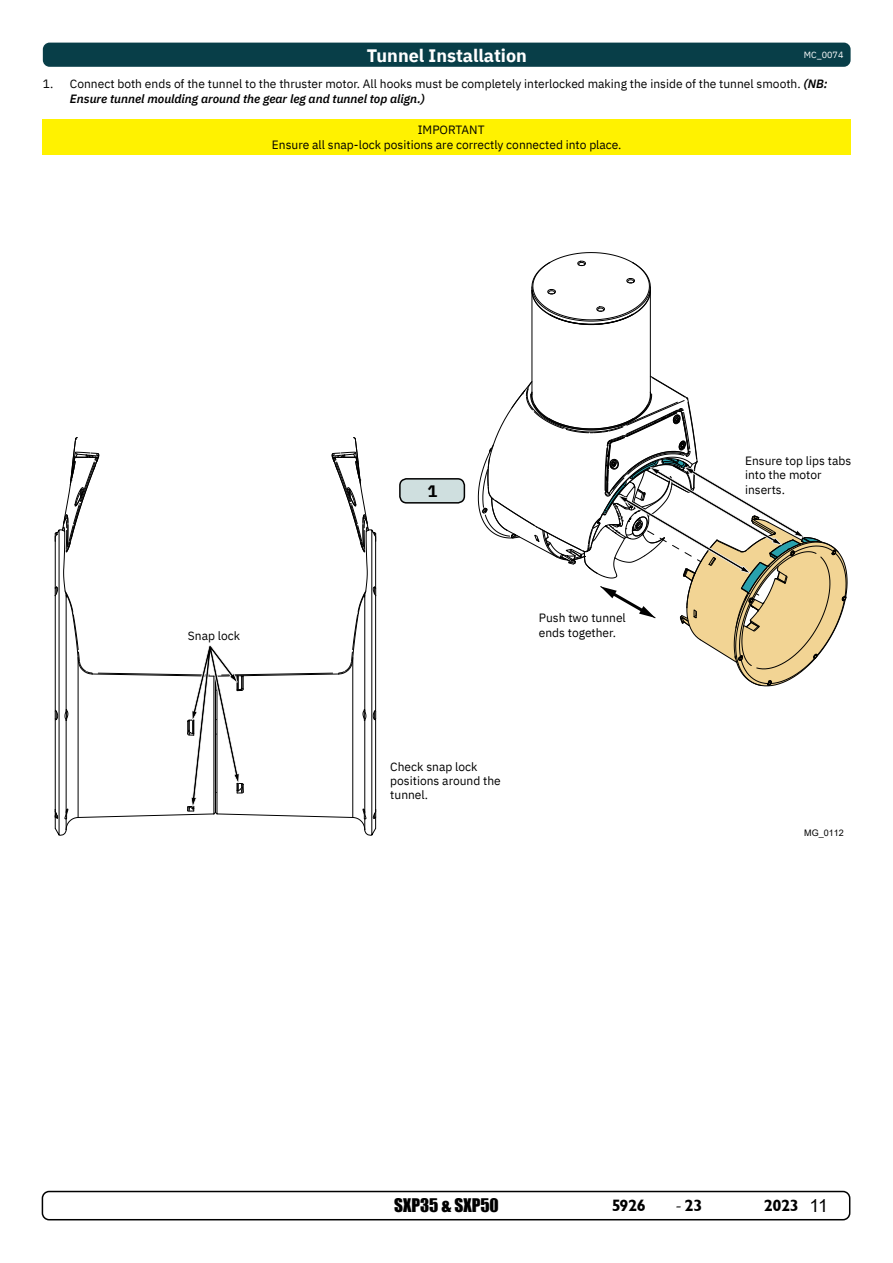
<style>
.page{position:relative;width:893px;height:1263px;background:#fff}
.page>*{position:absolute;margin:0;border:0;box-sizing:border-box;transform-origin:0 0}
.t1{font:700 18px "IBM Plex Sans";color:#fff}
.t2{font:17.25px "Impact";color:#000}
.t3{font:16.5px "Garrison Sans BOLD";letter-spacing:-.02em;color:#000}
.t4{font:700 16.5px "IBM Plex Sans";color:#000}
.t5{font:12px/14.4px "IBM Plex Sans";color:#000}
.t6{font:9px "Arial";color:#000}
.t7{font:9px "IBM Plex Sans";color:#fff}
.s1{font-weight:600;font-style:italic}
.s2{font-family:"Minion Pro";font-size:18px}
.s3{font-family:"Arial";font-size:18px}
</style>
<div class="page">
<div style="left:42px;top:1191px;width:808px;height:29px;border:2px solid #000;border-radius:7px"></div>
<div style="left:400px;top:479px;width:64px;height:24px;background:#cfdfdf;border-radius:7px"></div>
<div style="left:399px;top:478px;width:66px;height:26px;border:2px solid #000;border-radius:7px"></div>
<hr style="left:532px;top:290px;width:1px;height:105px;background:#000">
<hr style="left:650px;top:290px;width:1px;height:105px;background:#000">
<svg style="left:531px;top:252px;width:120px;height:73px"></svg>
<svg style="left:54px;top:437px;width:323px;height:399px"></svg>
<svg style="left:478px;top:375px;width:370px;height:312px"></svg>
<div style="left:43px;top:43px;width:808px;height:24px;background:#083e48;border-radius:7px"></div>
<div style="left:43px;top:119px;width:808px;height:35px;background:#fff200"></div>
<p class="t1" style="left:367px;top:41px;width:162px">Tunnel Installation</p>
<p class="t5" style="left:70px;top:75px;width:759px;line-height:15px;text-indent:-27px">1. Connect both ends of the tunnel to the thruster motor. All hooks must be completely interlocked making the inside of the tunnel smooth. <span class="s1">(NB:<br>Ensure tunnel moulding around the gear leg and tunnel top align.)</span></p>
<p class="t7" style="left:804px;top:48px;width:41px">MC_0074</p>
<p class="t5" style="left:272px;top:121px;width:351px;line-height:15px;text-indent:146px">IMPORTANT<br>Ensure all snap-lock positions are correctly connected into place.</p>
<p class="t5" style="left:745px;top:452px;width:108px">Ensure top lips tabs into the motor</p>
<p class="t5" style="left:188px;top:628px;width:54px">Snap lock</p>
<p class="t4" style="left:427px;top:478px;width:11px">1</p>
<p class="t5" style="left:745px;top:481px;width:41px">inserts.</p>
<p class="t5" style="left:539px;top:610px;width:89px">Push two tunnel ends together.</p>
<p class="t5" style="left:390px;top:758px;width:112px">Check snap lock positions around the tunnel.</p>
<p class="t6" style="left:804px;top:827px;width:41px">MG_0112</p>
<h2 class="t2" style="left:394px;top:1192px;width:106px">SXP35 &amp; SXP50</h2>
<h3 class="t3" style="left:612px;top:1196px;width:36px">5926</h3>
<h3 class="t3" style="left:675px;top:1196px;width:29px"><span class="s2">-</span>23</h3>
<h3 class="t3" style="left:764px;top:1196px;width:66px">2023 <span class="s3">11</span></h3>
</div>
